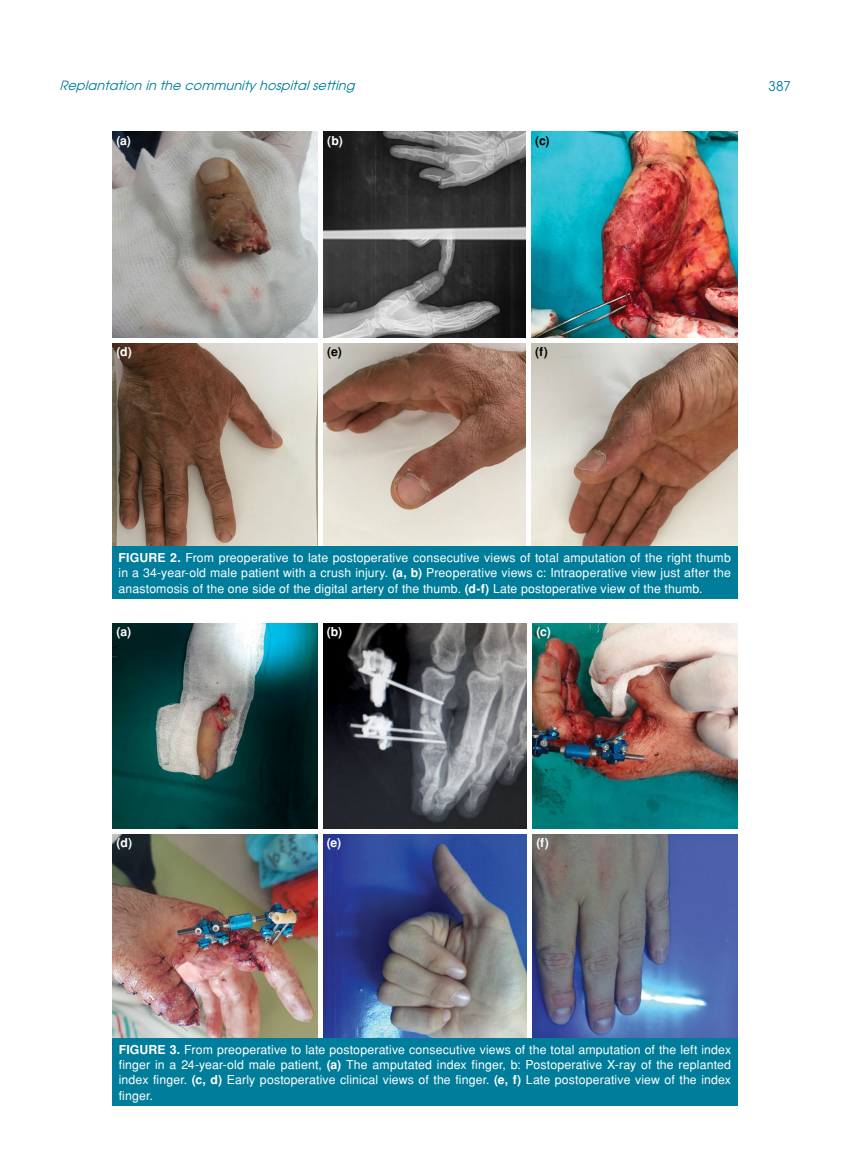
<style>
.page{position:relative;width:859px;height:1170px;background:#fff}
.page>*{position:absolute;margin:0;border:0;box-sizing:border-box;transform-origin:0 0}
.t1{font:13.5px "Avant Garde Tr";color:#007d9a}
.t2{font:italic 12.75px "Avant Garde Tr";color:#007d9a}
.t3{font:12.3px/15.3px "Helvetica Normal Tr";letter-spacing:.01em;color:#fff;text-align:justify}
.t4{font:700 12.3px "Helvetica Tr";color:#fff}
.t5{font:700 12.3px "Helvetica Tr";color:#000}
.s1{font-family:"Helvetica Tr";font-weight:700}
</style>
<div class="page">
<img style="left:112px;top:132px;width:625px;height:414px">
<hr style="left:111px;top:338px;width:627px;height:4px;background:#fff">
<div style="left:318px;top:131px;width:5px;height:418px;background:#fff"></div>
<div style="left:526px;top:131px;width:5px;height:418px;background:#fff"></div>
<div style="left:112px;top:546px;width:625px;height:53px;background:#007d9a"></div>
<img style="left:112px;top:623px;width:625px;height:415px">
<hr style="left:111px;top:829px;width:627px;height:4px;background:#fff">
<hr style="left:318px;top:622px;width:4px;height:417px;background:#fff">
<div style="left:527px;top:622px;width:5px;height:417px;background:#fff"></div>
<div style="left:112px;top:1038px;width:625px;height:68px;background:#007d9a"></div>
<p class="t2" style="left:60px;top:78px;width:301px">Replantation in the communityhospitalsetting</p>
<p class="t1" style="left:768px;top:77px;width:24px">387</p>
<p class="t4" style="left:116px;top:133px;width:16px">(a)</p>
<p class="t4" style="left:327px;top:133px;width:17px">(b)</p>
<p class="t5" style="left:535px;top:133px;width:16px">(c)</p>
<p class="t4" style="left:116px;top:344px;width:17px">(d)</p>
<p class="t5" style="left:327px;top:344px;width:16px">(e)</p>
<p class="t5" style="left:535px;top:344px;width:14px">(f)</p>
<p class="t3" style="left:119px;top:550px;width:614px"><span class="s1">FIGURE 2.</span> From preoperative to late postoperative consecutive views of total amputation of the right thumb in a 34-year-old male patient with a crush injury. <span class="s1">(a, b)</span> Preoperative views c: Intraoperative view just after the anastomosis of the one side of the digital artery of the thumb. <span class="s1">(d-f)</span> Late postoperative view of the thumb.</p>
<p class="t4" style="left:117px;top:624px;width:16px">(a)</p>
<p class="t4" style="left:117px;top:835px;width:17px">(d)</p>
<p class="t4" style="left:327px;top:624px;width:17px">(b)</p>
<p class="t4" style="left:327px;top:835px;width:16px">(e)</p>
<p class="t4" style="left:536px;top:624px;width:16px">(c)</p>
<p class="t4" style="left:536px;top:835px;width:14px">(f)</p>
<p class="t3" style="left:119px;top:1041px;width:614px"><span class="s1">FIGURE 3.</span> From preoperative to late postoperative consecutive views of the total amputation of the left index finger in a 24-year-old male patient, <span class="s1">(a)</span> The amputated index finger, b: Postoperative X-ray of the replanted index finger. <span class="s1">(c, d)</span> Early postoperative clinical views of the finger. <span class="s1">(e, f)</span> Late postoperative view of the index finger.</p>
</div>
